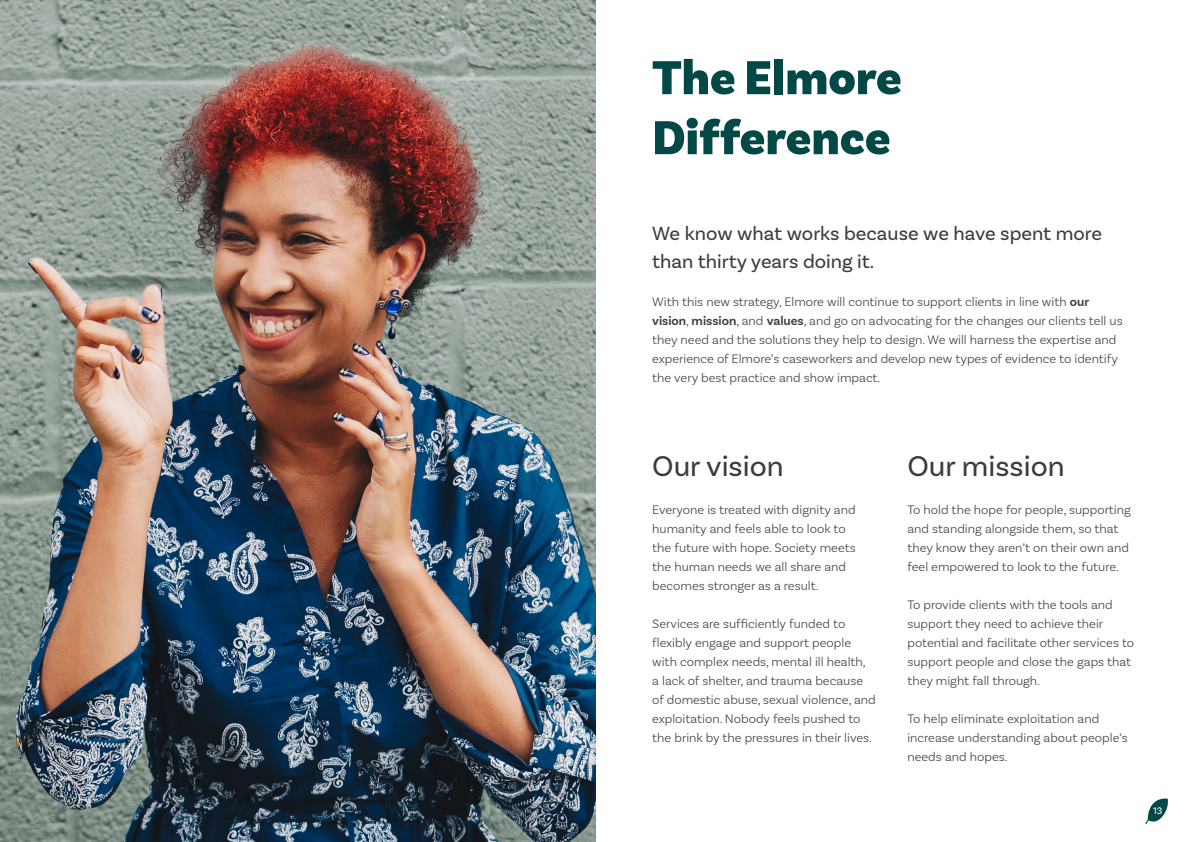
<style>
.page{position:relative;width:1191px;height:842px;background:#fff}
.page>*{position:absolute;margin:0;border:0;box-sizing:border-box;transform-origin:0 0}
.t1{font:900 50px/60px "Basic Sans";color:#024847}
.t2{font:30px "Basic Sans";color:#3c3c3b}
.t3{font:20px/28px "Basic Sans";color:#3c3c3b}
.t4{font:300 13px/19px "Basic Sans";color:#3c3c3b}
.t5{font:10px "Basic Sans";color:#fff}
.s1{font-weight:600}
</style>
<div class="page">
<svg style="left:1145px;top:798px;width:23px;height:26px"></svg>
<img style="left:0;top:0;width:595px;height:842px">
<p class="t1" style="left:652px;top:49px;width:251px">The Elmore<br>Difference</p>
<p class="t3" style="left:652px;top:220px;width:451px">We know what works because we have spent more than thirty years doing it.</p>
<p class="t4" style="left:652px;top:292px;width:472px">With this new strategy, Elmore will continue to support clients in line with <span class="s1">our vision</span>, <span class="s1">mission</span>, and <span class="s1">values</span>, and go on advocating for the changes our clients tell us they need and the solutions they help to design. We will harness the expertise and experience of Elmore’s caseworkers and develop new types of evidence to identify the very best practice and show impact.</p>
<p class="t2" style="left:652px;top:448px;width:133px">Our vision</p>
<p class="t4" style="left:652px;top:500px;width:205px">Everyone is treated with dignity and humanity and feels able to look to the future with hope. Society meets the human needs we all share and becomes stronger as a result.</p>
<p class="t4" style="left:652px;top:614px;width:225px">Services are sufficiently funded to flexibly engage and support people with complex needs, mental ill health, a lack of shelter, and trauma because of domestic abuse, sexual violence, and exploitation. Nobody feels pushed to the brink by the pressures in their lives.</p>
<p class="t2" style="left:907px;top:448px;width:159px">Our mission</p>
<p class="t4" style="left:907px;top:500px;width:225px">To hold the hope for people, supporting and standing alongside them, so that they know they aren’t on their own and feel empowered to look to the future.</p>
<p class="t4" style="left:907px;top:595px;width:228px">To provide clients with the tools and support they need to achieve their potential and facilitate other services to support people and close the gaps that they might fall through.</p>
<p class="t4" style="left:907px;top:709px;width:222px">To help eliminate exploitation and increase understanding about people’s needs and hopes.</p>
<p class="t5" style="left:1153px;top:804px;width:11px">13</p>
</div>
